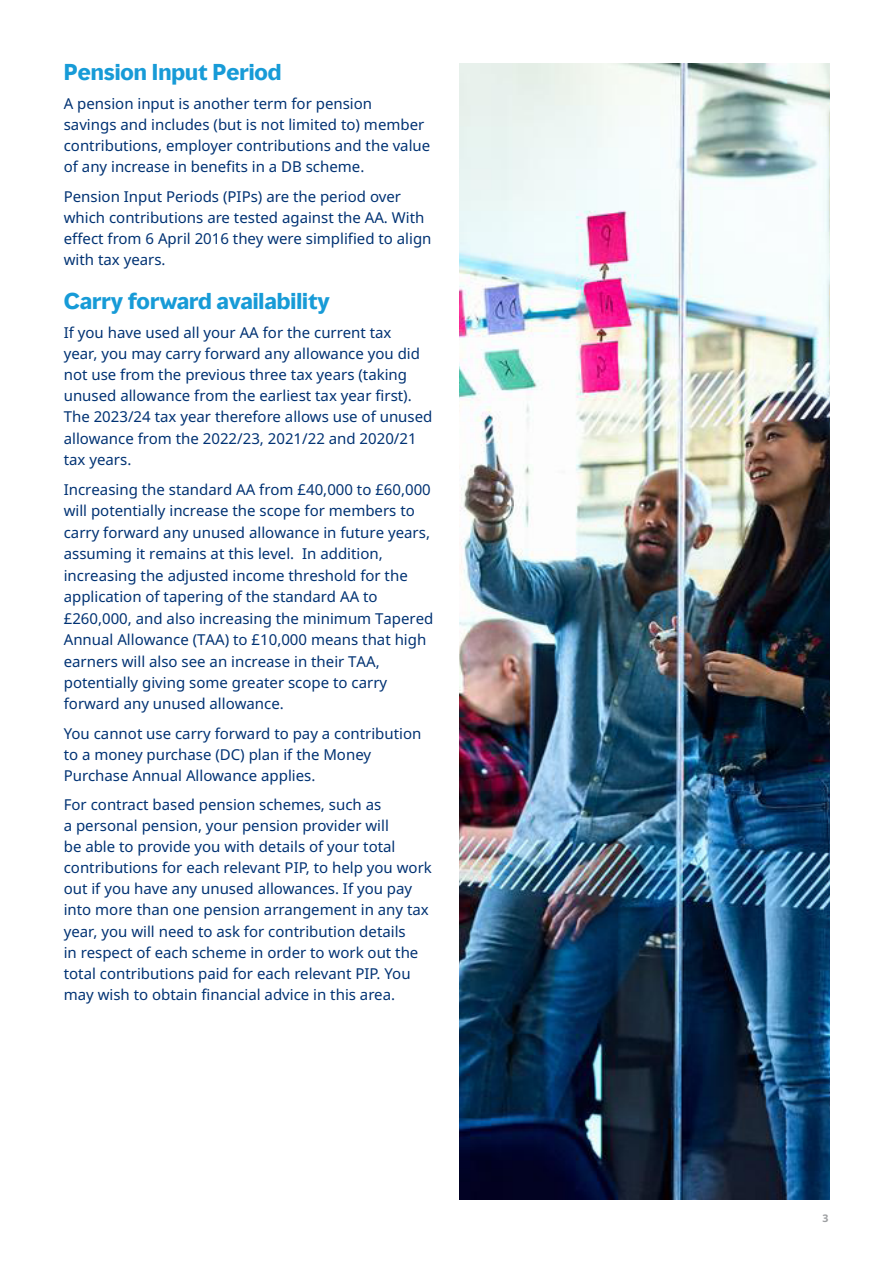
<style>
.page{position:relative;width:893px;height:1263px;background:#fff}
.page>*{position:absolute;margin:0;border:0;box-sizing:border-box;transform-origin:0 0}
.t1{font:700 21px "MMC Display";color:#179bd7}
.t2{font:15px/21px "Noto Sans";color:#003273}
.t3{font:700 10.5px "Noto Sans";color:#9d9fa2}
</style>
<div class="page">
<img style="left:459px;top:64px;width:370px;height:1135px">
<h1 class="t1" style="left:64px;top:58px;width:219px">Pension Input Period</h1>
<p class="t2" style="left:64px;top:94px;width:368px">A pension input is another term for pension<br>savings and includes (but is not limited to) member contributions, employer contributions and the value of any increase in benefits in a DB scheme.</p>
<p class="t2" style="left:64px;top:186px;width:369px">Pension Input Periods (PIPs) are the period over which contributions are tested against the AA. With effect from 6 April 2016 they were simplified to align with tax years.</p>
<h1 class="t1" style="left:64px;top:287px;width:268px">Carry forward availability</h1>
<p class="t2" style="left:64px;top:323px;width:370px">If you have used all your AA for the current tax<br>year, you may carry forward any allowance you did not use from the previous three tax years (taking unused allowance from the earliest tax year first).<br>The 2023/24 tax year therefore allows use of unused allowance from the 2022/23, 2021/22 and 2020/21 tax years.</p>
<p class="t2" style="left:64px;top:479px;width:371px;line-height:21.5px">Increasing the standard AA from £40,000 to £60,000 will potentially increase the scope for members to carry forward any unused allowance in future years, assuming it remains at this level. In addition, increasing the adjusted income threshold for the application of tapering of the standard AA to £260,000, and also increasing the minimum Tapered Annual Allowance (TAA) to £10,000 means that high earners will also see an increase in their TAA, potentially giving some greater scope to carry forward any unused allowance.</p>
<p class="t2" style="left:64px;top:723px;width:359px">You cannot use carry forward to pay a contribution to a money purchase (DC) plan if the Money<br>Purchase Annual Allowance applies.</p>
<p class="t2" style="left:64px;top:795px;width:370px">For contract based pension schemes, such as<br>a personal pension, your pension provider will<br>be able to provide you with details of your total contributions for each relevant PIP, to help you work out if you have any unused allowances. If you pay into more than one pension arrangement in any tax year, you will need to ask for contribution details<br>in respect of each scheme in order to work out the total contributions paid for each relevant PIP. You may wish to obtain financial advice in this area.</p>
<p class="t3" style="left:822px;top:1211px;width:8px">3</p>
</div>
